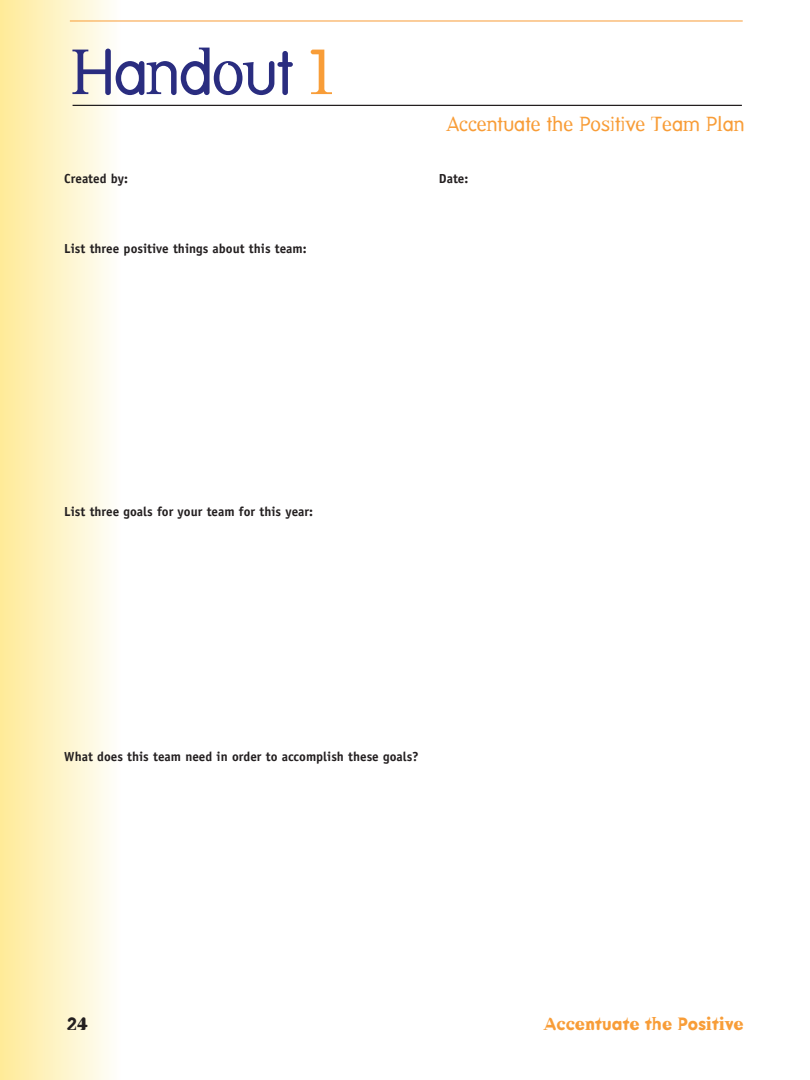
<style>
.page{position:relative;width:810px;height:1080px;background:#fff}
.page>*{position:absolute;margin:0;border:0;box-sizing:border-box;transform-origin:0 0}
.Normal6{font:62.5px "Dead History Roman";letter-spacing:-.025em;color:#2a2d80}
.t1{font:20px "Dead History Roman";color:#f89d38}
.t2{font:700 17.5px "Dead History";color:#f89d38}
.t3{font:700 17.5px "Dead History";color:#231f20}
.t4{font:700 13.12px "Officina Sans";color:#231f20}
.s1{color:#f89d38}
</style>
<div class="page">
<div style="left:0;top:0;width:120px;height:1080px;background:linear-gradient(to right,#ffea97,#fefefb)"></div>
<hr style="left:70px;top:21px;width:673px;height:1px;background:#f89d38">
<hr style="left:73px;top:105px;width:669px;height:1px;background:#231f20">
<p class="Normal6" style="left:71px;top:27px;width:264px">Handout <span class="s1">1</span></p>
<p class="t1" style="left:447px;top:110px;width:299px">Accentuate the Positive Team Plan</p>
<p class="t4" style="left:64px;top:170px;width:65px">Created by:</p>
<p class="t4" style="left:439px;top:170px;width:31px">Date:</p>
<p class="t4" style="left:64px;top:240px;width:244px">List three positive things about this team:</p>
<p class="t4" style="left:64px;top:503px;width:250px">List three goals for your team for this year:</p>
<p class="t4" style="left:64px;top:748px;width:356px">What does this team need in order to accomplish these goals?</p>
<h3 class="t3" style="left:67px;top:1012px;width:23px">24</h3>
<h3 class="t2" style="left:544px;top:1012px;width:202px">Accentuate the Positive</h3>
</div>
